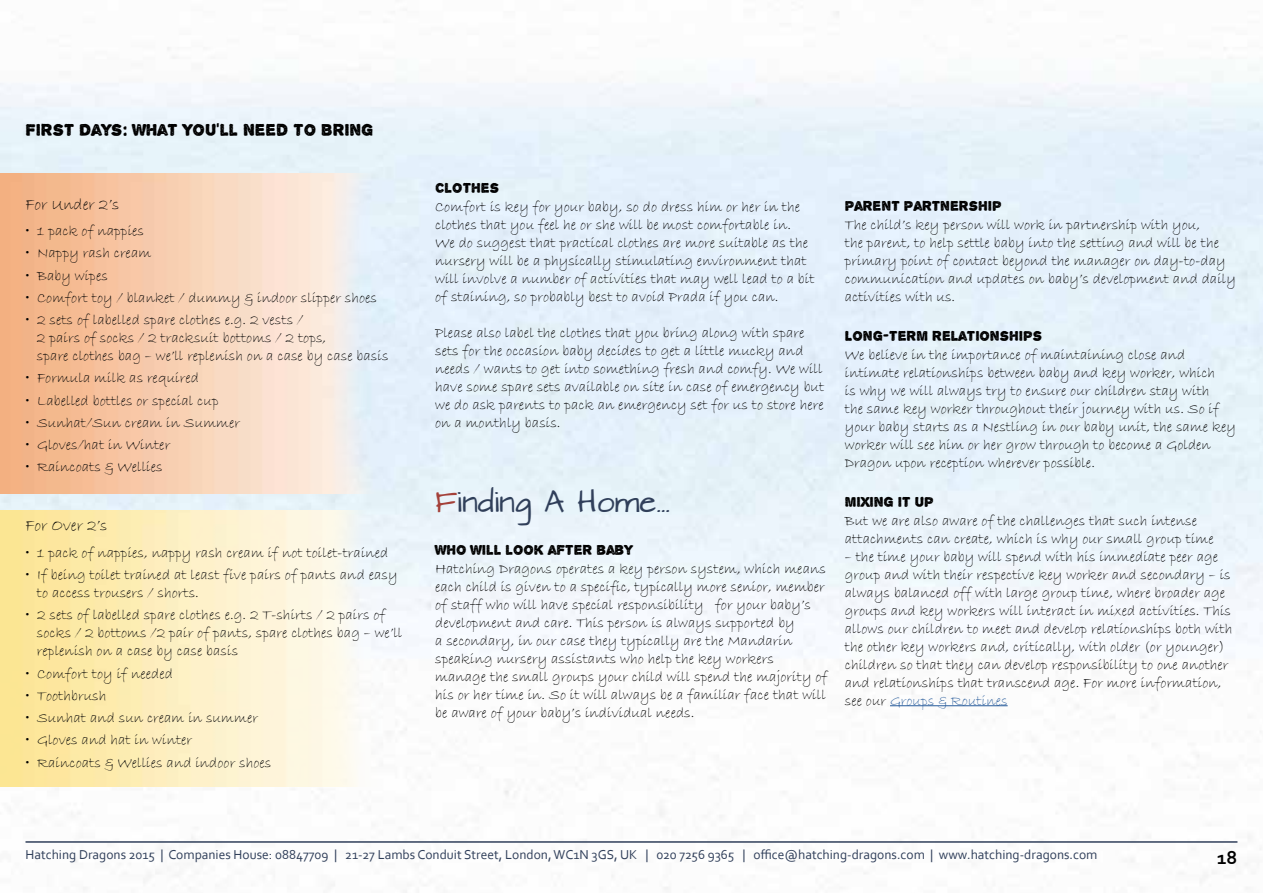
<style>
.page{position:relative;width:1263px;height:893px;background:#fff}
.page>*{position:absolute;margin:0;border:0;box-sizing:border-box;transform-origin:0 0}
.t1{font:25.5px "Architects Daughter";color:#303f5a}
.t2{font:700 19.5px "Corbel";color:#000}
.t3{font:18px "Alpha Echo";color:#000}
.t4{font:16.5px "Bradley Hand ITC";color:#000}
.t5{font:15px/18px "Bradley Hand ITC";color:#000}
.t6{font:15px "Alpha Echo";color:#000}
.t7{font:13.5px "Corbel";color:#303f5a}
.s1{color:#a44039}
.s2{color:#275b9b}
</style>
<div class="page">
<hr style="left:26px;top:841px;width:1211px;height:2px;background:#303f5a">
<hr style="left:890px;top:705px;width:118px;height:1px;background:#275b9b">
<p class="t3" style="left:26px;top:120px;width:349px">FIRST DAYS: WHAT YOU’LL NEED TO BRING</p>
<p class="t4" style="left:26px;top:193px;width:95px">For Under 2’s</p>
<p class="t5" style="left:26px;top:222px;width:120px">• 1 pack of nappies</p>
<p class="t5" style="left:26px;top:244px;width:127px">• Nappy rash cream</p>
<p class="t5" style="left:26px;top:267px;width:84px">• Baby wipes</p>
<p class="t5" style="left:26px;top:289px;width:353px">• Comfort toy / blanket / dummy &amp; indoor slipper shoes</p>
<p class="t5" style="left:37px;top:311px;width:353px;text-indent:-11px">• 2 sets of labelled spare clothes e.g. 2 vests /<br>2 pairs of socks / 2 tracksuit bottoms / 2 tops,<br>spare clothes bag – we’ll replenish on a case by case basis</p>
<p class="t5" style="left:26px;top:369px;width:175px">• Formula milk as required</p>
<p class="t5" style="left:26px;top:392px;width:195px">• Labelled bottles or special cup</p>
<p class="t5" style="left:26px;top:414px;width:216px">• Sunhat/Sun cream in Summer</p>
<p class="t5" style="left:26px;top:436px;width:146px">• Gloves/hat in Winter</p>
<p class="t5" style="left:26px;top:458px;width:139px">• Raincoats &amp; Wellies</p>
<p class="t4" style="left:26px;top:515px;width:83px">For Over 2’s</p>
<p class="t5" style="left:26px;top:544px;width:364px">• 1 pack of nappies, nappy rash cream if not toilet-trained</p>
<p class="t5" style="left:37px;top:566px;width:362px;text-indent:-11px">• If being toilet trained at least five pairs of pants and easy to access trousers / shorts.</p>
<p class="t5" style="left:37px;top:607px;width:367px;text-indent:-11px">• 2 sets of labelled spare clothes e.g. 2 T-shirts / 2 pairs of socks / 2 bottoms /2 pair of pants, spare clothes bag – we’ll replenish on a case by case basis</p>
<p class="t5" style="left:26px;top:665px;width:149px">• Comfort toy if needed</p>
<p class="t5" style="left:26px;top:687px;width:83px">• Toothbrush</p>
<p class="t5" style="left:26px;top:709px;width:234px">• Sunhat and sun cream in summer</p>
<p class="t5" style="left:26px;top:731px;width:168px">• Gloves and hat in winter</p>
<p class="t5" style="left:26px;top:754px;width:247px">• Raincoats &amp; Wellies and indoor shoes</p>
<p class="t6" style="left:435px;top:180px;width:65px">CLOTHES</p>
<p class="t5" style="left:435px;top:198px;width:381px">Comfort is key for your baby, so do dress him or her in the clothes that you feel he or she will be most comfortable in.<br>We do suggest that practical clothes are more suitable as the nursery will be a physically stimulating environment that will involve a number of activities that may well lead to a bit of staining, so probably best to avoid Prada if you can.</p>
<p class="t5" style="left:435px;top:324px;width:391px">Please also label the clothes that you bring along with spare sets for the occasion baby decides to get a little mucky and needs / wants to get into something fresh and comfy. We will have some spare sets available on site in case of emergency but we do ask parents to pack an emergency set for us to store here on a monthly basis.</p>
<h1 class="t1" style="left:435px;top:488px;width:237px"><span class="s1">F</span>inding A Home…</h1>
<p class="t6" style="left:435px;top:541px;width:199px">WHO WILL LOOK AFTER BABY</p>
<p class="t5" style="left:435px;top:560px;width:394px">Hatching Dragons operates a key person system, which means each child is given to a specific, typically more senior, member of staff who will have special responsibility for your baby’s development and care. This person is always supported by<br>a secondary, in our case they typically are the Mandarin speaking nursery assistants who help the key workers manage the small groups your child will spend the majority of his or her time in. So it will always be a familiar face that will be aware of your baby’s individual needs.</p>
<p class="t6" style="left:845px;top:198px;width:158px">PARENT PARTNERSHIP</p>
<p class="t5" style="left:845px;top:216px;width:393px">The child’s key person will work in partnership with you,<br>the parent, to help settle baby into the setting and will be the primary point of contact beyond the manager on day-to-day communication and updates on baby’s development and daily activities with us.</p>
<p class="t6" style="left:845px;top:327px;width:199px">LONG-TERM RELATIONSHIPS</p>
<p class="t5" style="left:845px;top:346px;width:393px">We believe in the importance of maintaining close and intimate relationships between baby and key worker, which<br>is why we will always try to ensure our children stay with<br>the same key worker throughout their journey with us. So if your baby starts as a Nestling in our baby unit, the same key worker will see him or her grow through to become a Golden Dragon upon reception wherever possible.</p>
<p class="t6" style="left:845px;top:493px;width:90px">MIXING IT UP</p>
<p class="t5" style="left:845px;top:512px;width:371px">But we are also aware of the challenges that such intense attachments can create, which is why our small group time</p>
<p class="t5" style="left:845px;top:548px;width:389px">– the time your baby will spend with his immediate peer age group and with their respective key worker and secondary – is always balanced off with large group time, where broader age groups and key workers will interact in mixed activities. This allows our children to meet and develop relationships both with the other key workers and, critically, with older (or younger) children so that they can develop responsibility to one another and relationships that transcend age. For more information, see our <span class="s2">Groups &amp; Routines</span></p>
<p class="t7" style="left:26px;top:847px;width:1073px">Hatching Dragons 2015 | Companies House: 08847709 | 21-27 Lambs Conduit Street, London, WC1N 3GS, UK | 020 7256 9365 | office@hatching-dragons.com | www.hatching-dragons.com</p>
<h2 class="t2" style="left:1217px;top:845px;width:22px">18</h2>
</div>
